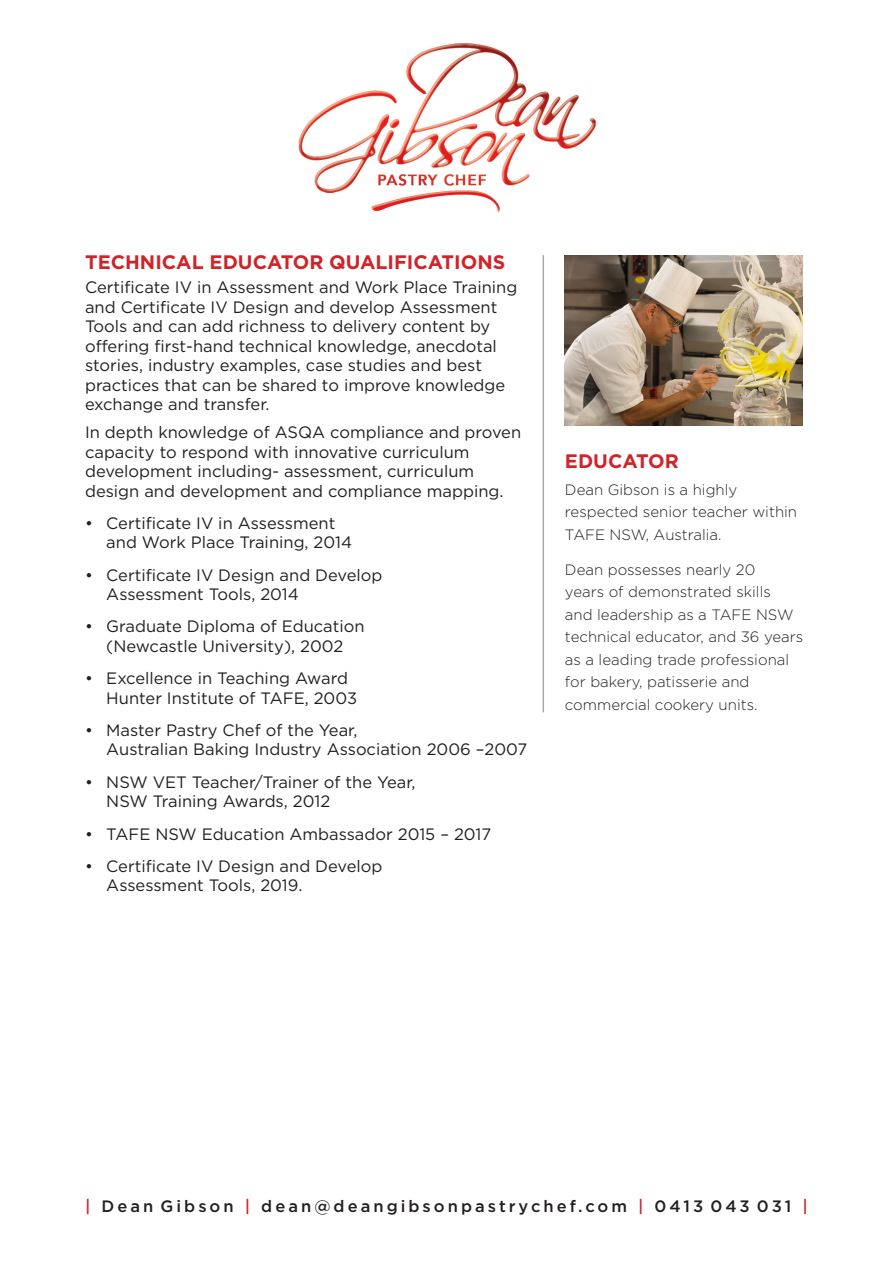
<style>
.page{position:relative;width:893px;height:1263px;background:#fff}
.page>*{position:absolute;margin:0;border:0;box-sizing:border-box;transform-origin:0 0}
.t1{font:700 19.5px "Gotham";color:#d1232a}
.t2{font:16.5px/19.5px "Gotham";color:#231f20}
.t3{font:500 16.5px "Gotham";letter-spacing:.185em;color:#231f20}
.t4{font:300 15px/22.5px "Gotham";color:#231f20}
.s1{color:#d1232a}
</style>
<div class="page">
<img style="left:565px;top:255px;width:237px;height:170px">
<hr style="left:543px;top:255px;width:1px;height:457px;background:#a8a9ad">
<img style="left:298px;top:43px;width:298px;height:169px">
<p class="t1" style="left:85px;top:251px;width:422px">TECHNICAL EDUCATOR QUALIFICATIONS</p>
<p class="t2" style="left:85px;top:277px;width:434px">Certificate IV in Assessment and Work Place Training and Certificate IV Design and develop Assessment Tools and can add richness to delivery content by offering first-hand technical knowledge, anecdotal stories, industry examples, case studies and best practices that can be shared to improve knowledge exchange and transfer.</p>
<p class="t2" style="left:85px;top:422px;width:438px">In depth knowledge of ASQA compliance and proven capacity to respond with innovative curriculum development including- assessment, curriculum design and development and compliance mapping.</p>
<p class="t2" style="left:106px;top:513px;width:247px;text-indent:-21px">• Certificate IV in Assessment and Work Place Training, 2014</p>
<p class="t2" style="left:106px;top:565px;width:278px;text-indent:-21px">• Certificate IV Design and Develop<br>Assessment Tools, 2014</p>
<p class="t2" style="left:85px;top:617px;width:281px;text-align:center">• Graduate Diploma of Education (Newcastle University), 2002</p>
<p class="t2" style="left:106px;top:668px;width:252px;text-indent:-21px">• Excellence in Teaching Award<br>Hunter Institute of TAFE, 2003</p>
<p class="t2" style="left:106px;top:720px;width:422px;text-indent:-21px">• Master Pastry Chef of the Year,<br>Australian Baking Industry Association 2006 –2007</p>
<p class="t2" style="left:106px;top:772px;width:311px;text-indent:-21px">• NSW VET Teacher/Trainer of the Year,<br>NSW Training Awards, 2012</p>
<p class="t2" style="left:85px;top:824px;width:408px">• TAFE NSW Education Ambassador 2015 – 2017</p>
<p class="t2" style="left:106px;top:856px;width:278px;text-indent:-21px">• Certificate IV Design and Develop<br>Assessment Tools, 2019.</p>
<p class="t1" style="left:565px;top:450px;width:115px">EDUCATOR</p>
<p class="t4" style="left:565px;top:478px;width:234px">Dean Gibson is a highly respected senior teacher within<br>TAFE NSW, Australia.</p>
<p class="t4" style="left:565px;top:558px;width:240px">Dean possesses nearly 20<br>years of demonstrated skills<br>and leadership as a TAFE NSW technical educator, and 36 years as a leading trade professional for bakery, patisserie and commercial cookery units.</p>
<p class="t3" style="left:85px;top:1196px;width:724px"><span class="s1">|</span> Dean Gibson <span class="s1">|</span> dean@deangibsonpastrychef.com <span class="s1">|</span> 0413 043 031 <span class="s1">|</span></p>
</div>
